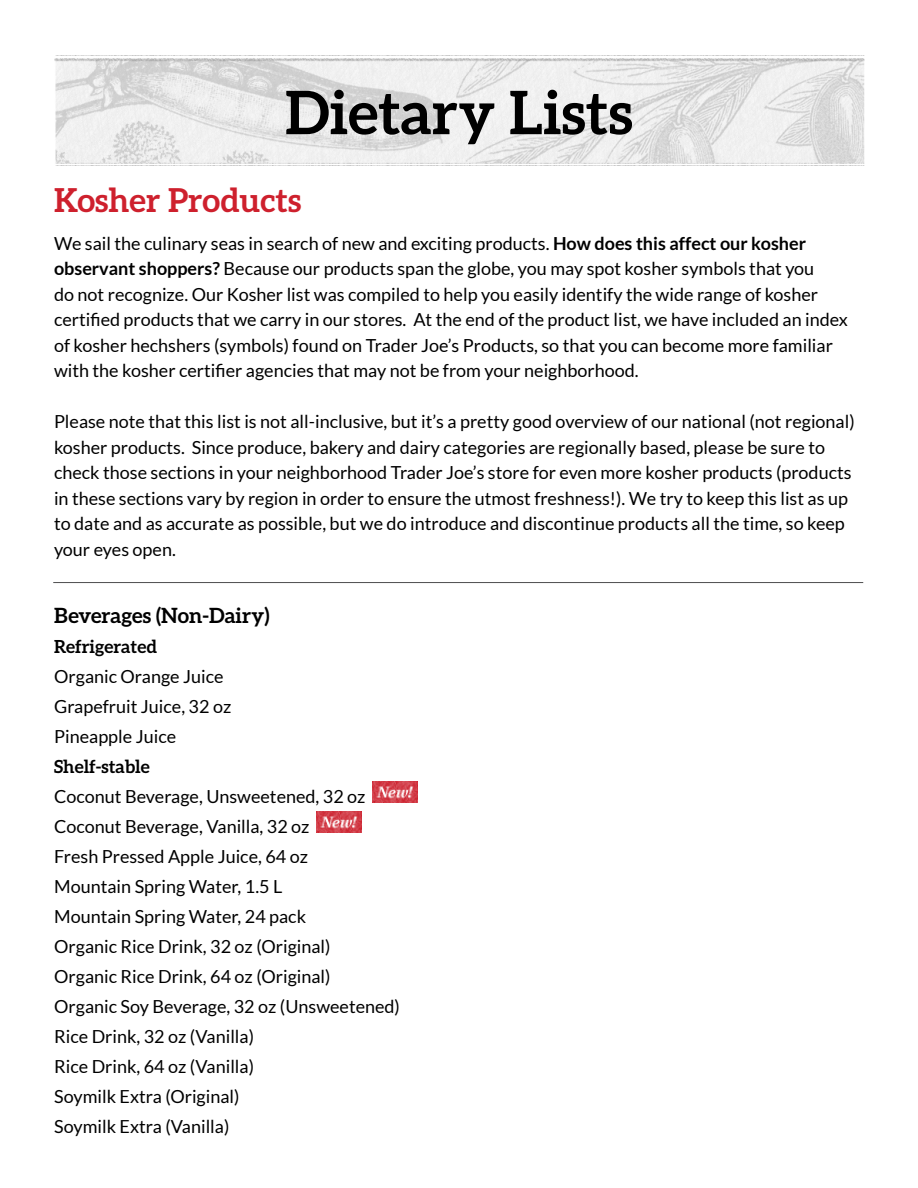
<style>
.page{position:relative;width:918px;height:1188px;background:#fff}
.page>*{position:absolute;margin:0;border:0;box-sizing:border-box;transform-origin:0 0}
.t1{font:700 60px "Aleo";color:#000}
.t2{font:700 33px "Aleo";color:#ce202d}
.t3{font:700 21px "Aleo";color:#000}
.t4{font:18px/30px "Lato";color:#000}
.t5{font:700 18px "Aleo";color:#000}
.s1{font-weight:700}
</style>
<div class="page">
<img style="left:54px;top:55px;width:810px;height:109px">
<img style="left:373px;top:781px;width:44px;height:22px">
<img style="left:317px;top:811px;width:44px;height:22px">
<hr style="left:53px;top:582px;width:810px;height:1px;background:#4d4d4f">
<h1 class="t1" style="left:285px;top:78px;width:349px">Dietary Lists</h1>
<h2 class="t2" style="left:54px;top:181px;width:249px">Kosher Products</h2>
<p class="t4" style="left:54px;top:231px;width:795px;line-height:25.5px">We sail the culinary seas in search of new and exciting products. <span class="s1">How does this affect our kosher observant shoppers?</span> Because our products span the globe, you may spot kosher symbols that you<br>do not recognize. Our Kosher list was compiled to help you easily identify the wide range of kosher certified products that we carry in our stores. At the end of the product list, we have included an index of kosher hechshers (symbols) found on Trader Joe’s Products, so that you can become more familiar with the kosher certifier agencies that may not be from your neighborhood.</p>
<p class="t4" style="left:54px;top:409px;width:802px;line-height:25.5px">Please note that this list is not all-inclusive, but it’s a pretty good overview of our national (not regional) kosher products. Since produce, bakery and dairy categories are regionally based, please be sure to check those sections in your neighborhood Trader Joe’s store for even more kosher products (products in these sections vary by region in order to ensure the utmost freshness!). We try to keep this list as up to date and as accurate as possible, but we do introduce and discontinue products all the time, so keep your eyes open.</p>
<p class="t3" style="left:54px;top:603px;width:217px">Beverages (Non-Dairy)</p>
<p class="t5" style="left:54px;top:636px;width:104px">Refrigerated</p>
<p class="t4" style="left:54px;top:661px;width:179px">Organic Orange Juice<br>Grapefruit Juice, 32 oz<br>Pineapple Juice</p>
<p class="t5" style="left:54px;top:756px;width:97px">Shelf-stable</p>
<p class="t4" style="left:54px;top:781px;width:347px">Coconut Beverage, Unsweetened, 32 oz<br>Coconut Beverage, Vanilla, 32 oz<br>Fresh Pressed Apple Juice, 64 oz<br>Mountain Spring Water, 1.5 L<br>Mountain Spring Water, 24 pack<br>Organic Rice Drink, 32 oz (Original)<br>Organic Rice Drink, 64 oz (Original)<br>Organic Soy Beverage, 32 oz (Unsweetened)<br>Rice Drink, 32 oz (Vanilla)<br>Rice Drink, 64 oz (Vanilla)<br>Soymilk Extra (Original)<br>Soymilk Extra (Vanilla)</p>
</div>
